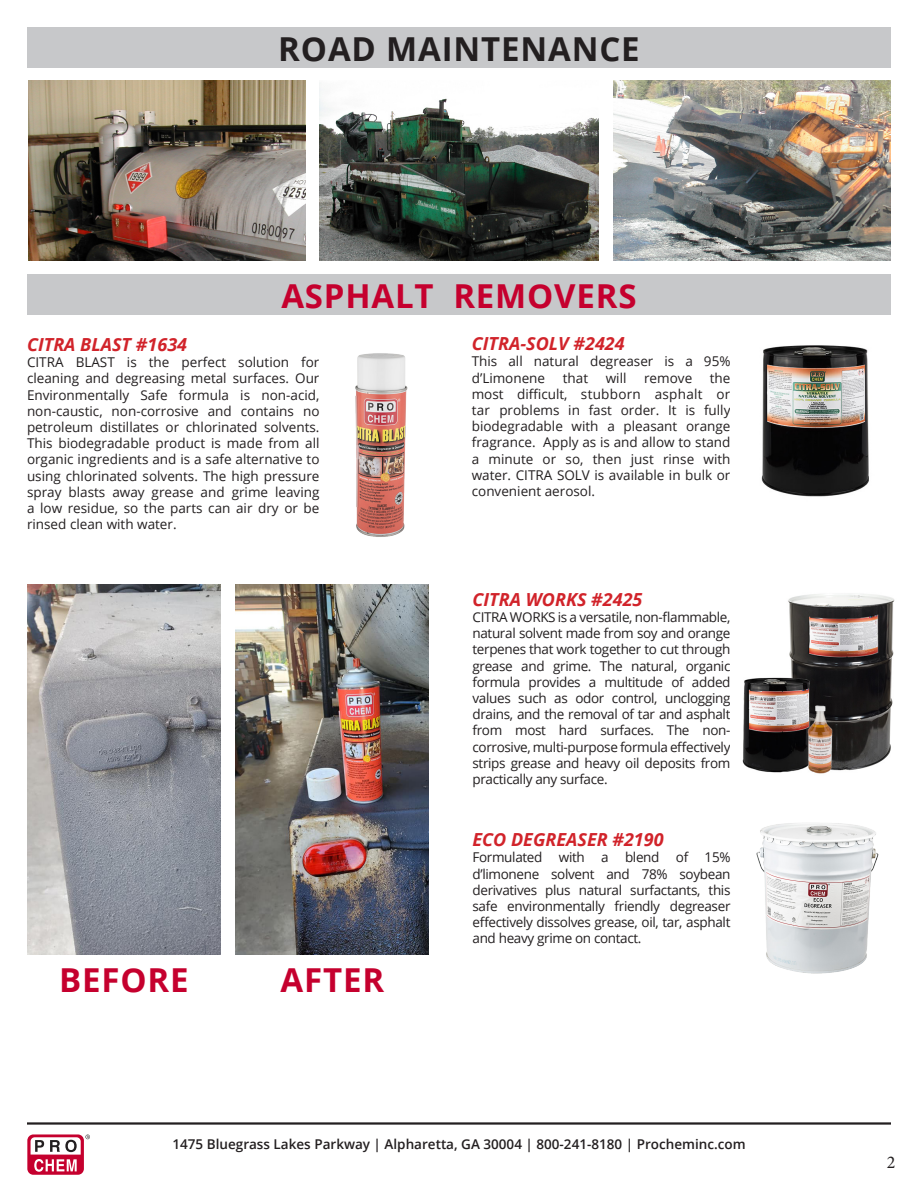
<style>
.page{position:relative;width:918px;height:1188px;background:#fff}
.page>*{position:absolute;margin:0;border:0;box-sizing:border-box;transform-origin:0 0}
.t1{font:700 33px "Open Sans";letter-spacing:.025em;color:#c5002e}
.t2{font:700 33px "Open Sans";letter-spacing:.025em;color:#231f20}
.t3{font:italic 700 18px "Open Sans";color:#d1232a}
.t4{font:18px "Minion Pro";color:#231f20}
.t5{font:13.5px/16.2px "Open Sans";color:#231f20;text-align:justify}
.t6{font:600 13.5px "Open Sans";color:#231f20}
</style>
<div class="page">
<div style="left:27px;top:1134px;width:57px;height:41px;background:#c5002e;border-radius:6px"></div>
<svg style="left:31px;top:1135px;width:59px;height:37px"></svg>
<hr style="left:27px;top:1122px;width:864px;height:3px;background:#231f20">
<div style="left:27px;top:28px;width:864px;height:40px;background:#c7c8ca"></div>
<div style="left:28px;top:274px;width:863px;height:40px;background:#c7c8ca"></div>
<img style="left:29px;top:81px;width:277px;height:179px">
<img style="left:761px;top:345px;width:108px;height:152px">
<img style="left:756px;top:823px;width:123px;height:151px">
<img style="left:742px;top:594px;width:153px;height:180px">
<img style="left:614px;top:81px;width:276px;height:179px">
<img style="left:320px;top:83px;width:278px;height:177px">
<img style="left:355px;top:353px;width:53px;height:184px">
<img style="left:236px;top:584px;width:193px;height:371px">
<img style="left:27px;top:584px;width:193px;height:371px">
<p class="t2" style="left:278px;top:25px;width:363px">ROAD MAINTENANCE</p>
<p class="t1" style="left:281px;top:273px;width:357px">ASPHALT REMOVERS</p>
<p class="t3" style="left:27px;top:332px;width:162px">CITRA BLAST #1634</p>
<p class="t5" style="left:27px;top:354px;width:294px">CITRA BLAST is the perfect solution for cleaning and degreasing metal surfaces. Our Environmentally Safe formula is non-acid, non-caustic, non-corrosive and contains no petroleum distillates or chlorinated solvents.<br>This biodegradable product is made from all organic ingredients and is a safe alternative to using chlorinated solvents. The high pressure spray blasts away grease and grime leaving a low residue, so the parts can air dry or be rinsed clean with water.</p>
<p class="t1" style="left:59px;top:957px;width:131px">BEFORE</p>
<p class="t1" style="left:281px;top:957px;width:105px">AFTER</p>
<p class="t3" style="left:472px;top:331px;width:155px">CITRA-SOLV #2424</p>
<p class="t5" style="left:472px;top:353px;width:260px">This all natural degreaser is a 95% d’Limonene</p>
<p class="t5" style="left:472px;top:369px;width:260px;text-indent:238px">the most difficult, stubborn asphalt or tar problems in fast order. It is fully biodegradable with a pleasant orange fragrance. Apply as is and allow to stand a minute or so, then just rinse with water. CITRA SOLV is available in bulk or convenient aerosol.</p>
<p class="t5" style="left:563px;top:369px;width:27px">that</p>
<p class="t5" style="left:606px;top:369px;width:22px">will</p>
<p class="t5" style="left:644px;top:369px;width:50px">remove</p>
<p class="t3" style="left:472px;top:586px;width:172px">CITRA WORKS #2425</p>
<p class="t5" style="left:472px;top:609px;width:260px">CITRA WORKS is a versatile, non-flammable, natural solvent made from soy and orange terpenes that work together to cut through grease and grime. The natural, organic formula provides a multitude of added values such as odor control, unclogging drains, and the removal of tar and asphalt from most hard surfaces. The non&shy;corrosive, multi-purpose formula effectively strips grease and heavy oil deposits from practically any surface.</p>
<p class="t3" style="left:472px;top:827px;width:193px">ECO DEGREASER #2190</p>
<p class="t5" style="left:472px;top:849px;width:260px">Formulated with a blend of 15% d’limonene solvent and 78% soybean derivatives plus natural surfactants, this safe environmentally friendly degreaser effectively dissolves grease, oil, tar, asphalt and heavy grime on contact.</p>
<p class="t6" style="left:172px;top:1135px;width:575px">1475 Bluegrass Lakes Parkway | Alpharetta, GA 30004 | 800-241-8180 | Procheminc.com</p>
<h2 class="t4" style="left:887px;top:1150px;width:10px">2</h2>
</div>
